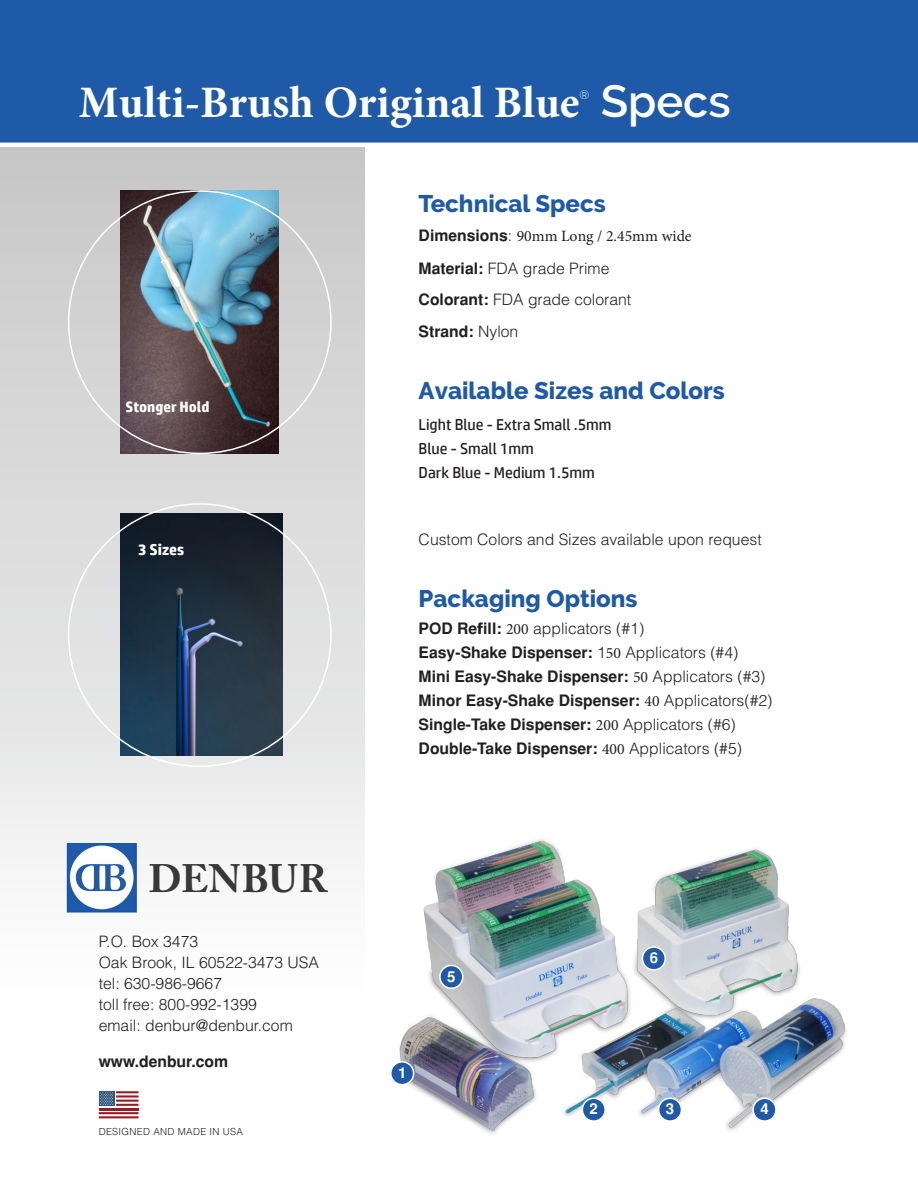
<style>
.page{position:relative;width:918px;height:1188px;background:#fff}
.page>*{position:absolute;margin:0;border:0;box-sizing:border-box;transform-origin:0 0}
.t1{font:700 45px "Minion Pro";color:#fff}
.t2{font:600 45px "Raleway";color:#fff}
.t3{font:700 39.45px "Adobe Caslon Pro";letter-spacing:.01em;color:#393839}
.t4{font:800 24px "Raleway";color:#1f5aa9}
.t5{font:700 15.75px/24px "Helvetica";color:#231f20}
.t6{font:300 15.75px "Helvetica";color:#231f20}
.t7{font:15.75px/24.2px "HP Simplified";color:#231f20}
.t8{font:700 15.75px "HP Simplified";color:#fff}
.t9{font:700 15px "HP Simplified";color:#fff}
.t10{font:700 15px "Helvetica";color:#fff}
.t11{font:300 12px "Raleway";color:#fff}
.t12{font:300 9.75px "Helvetica";letter-spacing:.03em;color:#231f20}
.s1{font-weight:300}
.s2{font-family:"Minion Pro";font-weight:400}
.s3{font-family:"HP Simplified"}
</style>
<div class="page">
<div style="left:0;top:147px;width:364px;height:976px;background:linear-gradient(to bottom,#c4c4c5,#fff)"></div>
<img style="left:357px;top:794px;width:490px;height:340px">
<div style="left:0;top:0;width:918px;height:143px;background:#1f5aa9"></div>
<img style="left:121px;top:191px;width:158px;height:263px">
<img style="left:141px;top:846px;width:8px;height:67px">
<img style="left:121px;top:514px;width:161px;height:242px">
<div style="left:391px;top:1062px;width:23px;height:23px;background:#1f5aa9;border-radius:50%"></div>
<div style="left:390px;top:1061px;width:24px;height:24px;border:2px solid #fff;border-radius:50%"></div>
<div style="left:582px;top:1098px;width:23px;height:23px;background:#1f5aa9;border-radius:50%"></div>
<div style="left:582px;top:1098px;width:24px;height:24px;border:2px solid #fff;border-radius:50%"></div>
<div style="left:659px;top:1098px;width:22px;height:23px;background:#1f5aa9;border-radius:50%"></div>
<div style="left:658px;top:1098px;width:24px;height:24px;border:2px solid #fff;border-radius:50%"></div>
<div style="left:753px;top:1098px;width:23px;height:23px;background:#1f5aa9;border-radius:50%"></div>
<div style="left:752px;top:1098px;width:25px;height:24px;border:2px solid #fff;border-radius:50%"></div>
<div style="left:440px;top:965px;width:23px;height:23px;background:#1f5aa9;border-radius:50%"></div>
<div style="left:439px;top:965px;width:24px;height:24px;border:2px solid #fff;border-radius:50%"></div>
<div style="left:642px;top:947px;width:23px;height:23px;background:#1f5aa9;border-radius:50%"></div>
<div style="left:642px;top:946px;width:24px;height:25px;border:2px solid #fff;border-radius:50%"></div>
<img style="left:67px;top:843px;width:70px;height:69px">
<hr style="left:116px;top:1091px;width:23px;height:2px;background:#9a1b23">
<hr style="left:116px;top:1095px;width:23px;height:3px;background:#9a1b23">
<hr style="left:116px;top:1100px;width:23px;height:2px;background:#9a1b23">
<hr style="left:116px;top:1104px;width:23px;height:2px;background:#9a1b23">
<hr style="left:99px;top:1108px;width:40px;height:2px;background:#9a1b23">
<hr style="left:99px;top:1112px;width:40px;height:2px;background:#9a1b23">
<hr style="left:99px;top:1116px;width:40px;height:2px;background:#9a1b23">
<div style="left:99px;top:1091px;width:15px;height:15px;background:#30577d"></div>
<svg style="left:100px;top:1092px;width:13px;height:13px"></svg>
<p class="t1" style="left:79px;top:71px;width:502px">Multi-Brush Original Blue</p>
<p class="t11" style="left:580px;top:88px;width:11px">®</p>
<p class="t2" style="left:601px;top:76px;width:132px">Specs</p>
<p class="t9" style="left:126px;top:397px;width:85px">Stonger Hold</p>
<p class="t8" style="left:138px;top:539px;width:48px">3 Sizes</p>
<p class="t3" style="left:149px;top:855px;width:180px">DENBUR</p>
<p class="t6" style="left:99px;top:932px;width:101px">P.O. Box 3473</p>
<p class="t6" style="left:99px;top:953px;width:222px">Oak Brook, IL 60522-3473 USA</p>
<p class="t6" style="left:99px;top:974px;width:125px">tel: 630-986-9667</p>
<p class="t6" style="left:99px;top:995px;width:160px">toll free: 800-992-1399</p>
<p class="t6" style="left:99px;top:1016px;width:196px">email: denbur@denbur.com</p>
<p class="t5" style="left:99px;top:1049px;width:131px">www.denbur.com</p>
<p class="t12" style="left:99px;top:1125px;width:146px">DESIGNED AND MADE IN USA</p>
<p class="t4" style="left:419px;top:190px;width:189px">Technical Specs</p>
<p class="t5" style="left:419px;top:220px;width:275px;line-height:31.8px">Dimensions<span class="s1">:</span> <span class="s2">90mm Long / 2.45mm wide<br></span>Material: <span class="s1">FDA grade Prime<br></span>Colorant: <span class="s1">FDA grade colorant<br></span>Strand: <span class="s1">Nylon</span></p>
<p class="t4" style="left:419px;top:376px;width:308px">Available Sizes and Colors</p>
<p class="t7" style="left:419px;top:412px;width:194px">Light Blue - Extra Small .5mm<br>Blue - Small 1mm<br>Dark Blue - Medium 1.5mm</p>
<p class="t6" style="left:419px;top:530px;width:345px">Custom Colors and Sizes available upon request</p>
<p class="t4" style="left:419px;top:585px;width:220px">Packaging Options</p>
<p class="t5" style="left:419px;top:617px;width:355px">POD Re<span class="s3">f</span>ill: <span class="s2">200</span> <span class="s1">applicators (#1)<br></span>Easy-Shake Dispenser: <span class="s1">1</span><span class="s2">50</span> <span class="s1">Applicators (#4)<br></span>Mini Easy-Shake Dispenser: <span class="s2">50</span> <span class="s1">Applicators (#3)<br></span>Minor Easy-Shake Dispenser: <span class="s2">40</span> <span class="s1">Applicators(#2)<br></span>Single-Take Dispenser: <span class="s2">200</span> <span class="s1">Applicators (#6)<br></span>Double-Take Dispenser: <span class="s2">400</span> <span class="s1">Applicators (#5)</span></p>
<p class="t10" style="left:398px;top:1064px;width:10px">1</p>
<p class="t10" style="left:447px;top:968px;width:10px">5</p>
<p class="t10" style="left:650px;top:949px;width:10px">6</p>
<p class="t10" style="left:590px;top:1100px;width:10px">2</p>
<p class="t10" style="left:666px;top:1100px;width:10px">3</p>
<p class="t10" style="left:760px;top:1100px;width:10px">4</p>
</div>
